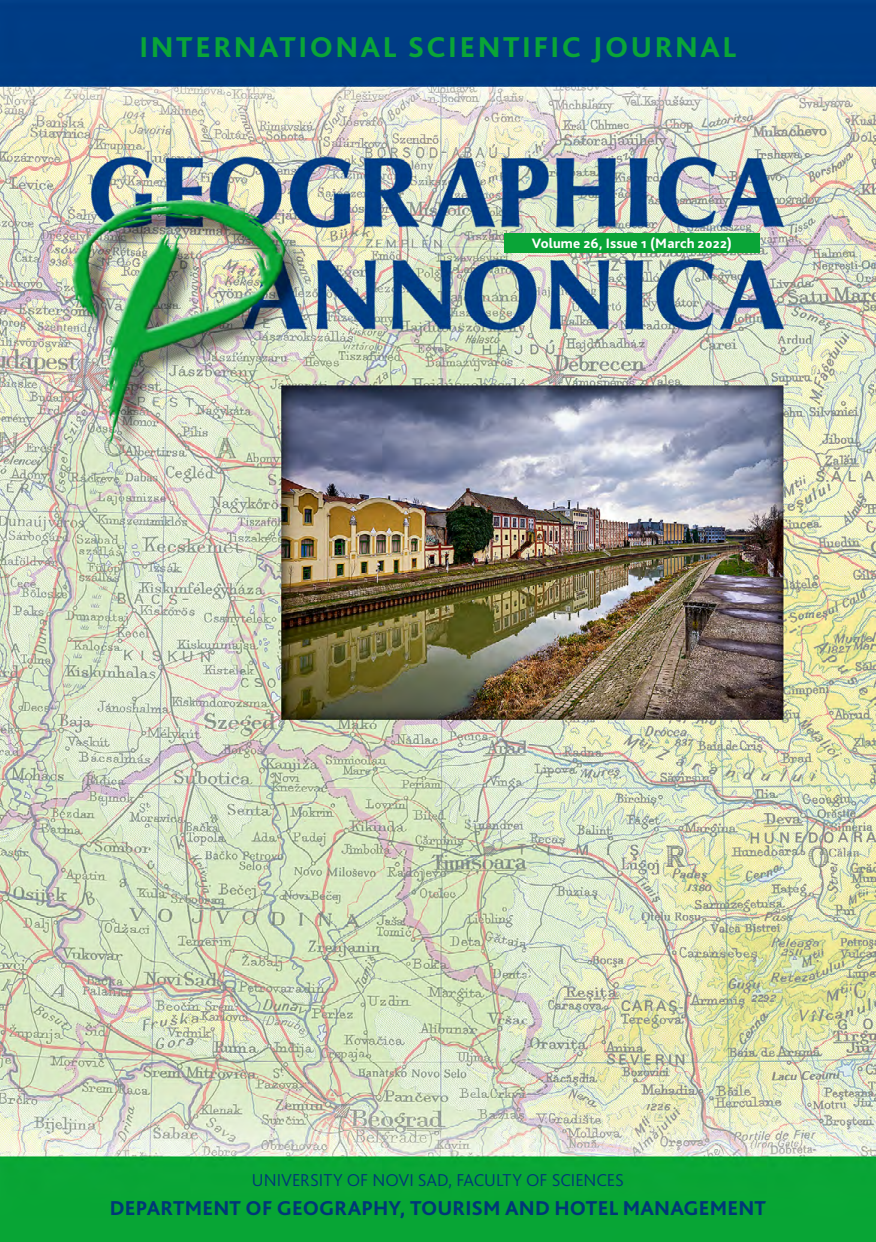
<style>
.page{position:relative;width:876px;height:1242px;background:#fff}
.page>*{position:absolute;margin:0;border:0;box-sizing:border-box;transform-origin:0 0}
.t1{font:800 30px "Bliss Pro";letter-spacing:.085em;color:#0aa537}
.t2{font:800 21px "Bliss Pro";letter-spacing:.01em;color:#003778}
.t3{font:300 18px "Bliss Pro";color:#003778}
.t4{font:800 14.25px "Bliss Pro";letter-spacing:.01em;color:#fff}
</style>
<div class="page">
<img style="left:0;top:0;width:876px;height:1241px">
<div style="left:504px;top:233px;width:255px;height:19px;background:#0aa537"></div>
<h1 class="t1" style="left:139px;top:29px;width:598px">INTERNATIONAL SCIENTIFIC JOURNAL</h1>
<p class="t4" style="left:532px;top:234px;width:202px">Volume 26, Issue 1 (March 2022)</p>
<p class="t3" style="left:252px;top:1168px;width:374px">UNIVERSITY OF NOVI SAD, FACULTY OF SCIENCES</p>
<p class="t2" style="left:110px;top:1195px;width:658px">DEPARTMENT OF GEOGRAPHY, TOURISM AND HOTEL MANAGEMENT</p>
</div>
